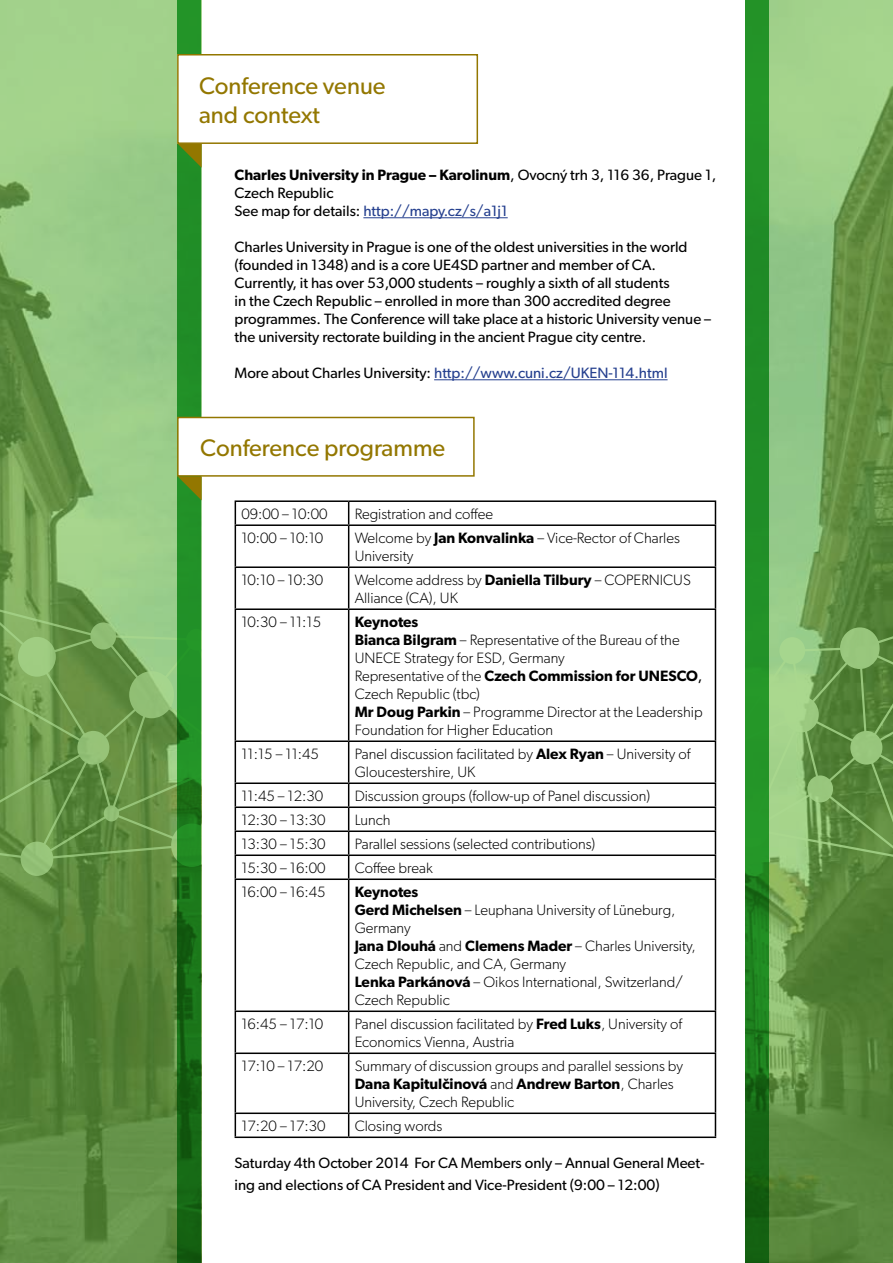
<style>
.page{position:relative;width:893px;height:1263px;background:#fff}
.page>*{position:absolute;margin:0;border:0;box-sizing:border-box;transform-origin:0 0}
.t1{font:24px/28.8px "Gibson";color:#937700}
.t2{font:300 15px/18px "Gibson";color:#000}
.t3{font:15px/18px "Gibson";color:#000}
.t4{font:15px "Gibson";color:#25408f}
.s1{font-weight:600}
.s2{color:#25408f}
.s3{color:#000}
.s4{font-weight:400}
</style>
<div class="page">
<svg style="left:234px;top:595px;width:3px;height:281px"></svg>
<svg style="left:0;top:0;width:202px;height:1263px;background:#7aa860"></svg>
<svg style="left:177px;top:0;width:24px;height:1263px;background:#1c7e1e"></svg>
<div style="left:178px;top:54px;width:300px;height:90px;background:#fff"></div>
<div style="left:177px;top:54px;width:301px;height:90px;border:2px solid #937700"></div>
<svg style="left:178px;top:144px;width:24px;height:24px"></svg>
<svg style="left:178px;top:477px;width:24px;height:23px"></svg>
<div style="left:177px;top:417px;width:298px;height:60px;background:#fff;border:2px solid #937700"></div>
<svg style="left:716px;top:595px;width:30px;height:281px"></svg>
<svg style="left:769px;top:0;width:124px;height:1263px;background:#75a35b"></svg>
<hr style="left:363px;top:217px;width:145px;height:1px;background:#25408f">
<hr style="left:434px;top:379px;width:234px;height:1px;background:#25408f">
<hr style="left:235px;top:500px;width:114px;height:2px;background:#000">
<svg style="left:235px;top:502px;width:1px;height:22px"></svg>
<hr style="left:349px;top:500px;width:367px;height:2px;background:#000">
<svg style="left:348px;top:502px;width:1px;height:22px"></svg>
<svg style="left:715px;top:502px;width:1px;height:22px"></svg>
<hr style="left:235px;top:524px;width:114px;height:2px;background:#000">
<hr style="left:235px;top:526px;width:1px;height:40px;background:#000">
<hr style="left:349px;top:524px;width:367px;height:2px;background:#000">
<hr style="left:348px;top:526px;width:1px;height:40px;background:#000">
<hr style="left:715px;top:526px;width:1px;height:40px;background:#000">
<hr style="left:235px;top:566px;width:114px;height:2px;background:#000">
<hr style="left:235px;top:568px;width:1px;height:40px;background:#000">
<hr style="left:349px;top:566px;width:367px;height:2px;background:#000">
<hr style="left:348px;top:568px;width:1px;height:40px;background:#000">
<hr style="left:715px;top:568px;width:1px;height:40px;background:#000">
<hr style="left:235px;top:608px;width:114px;height:2px;background:#000">
<hr style="left:235px;top:610px;width:1px;height:130px;background:#000">
<hr style="left:349px;top:608px;width:367px;height:2px;background:#000">
<hr style="left:348px;top:610px;width:1px;height:130px;background:#000">
<hr style="left:715px;top:610px;width:1px;height:130px;background:#000">
<hr style="left:235px;top:740px;width:114px;height:2px;background:#000">
<hr style="left:235px;top:742px;width:1px;height:40px;background:#000">
<hr style="left:349px;top:740px;width:367px;height:2px;background:#000">
<hr style="left:348px;top:742px;width:1px;height:40px;background:#000">
<hr style="left:715px;top:742px;width:1px;height:40px;background:#000">
<hr style="left:235px;top:782px;width:114px;height:2px;background:#000">
<hr style="left:349px;top:782px;width:367px;height:2px;background:#000">
<hr style="left:235px;top:806px;width:114px;height:2px;background:#000">
<hr style="left:349px;top:806px;width:367px;height:2px;background:#000">
<hr style="left:235px;top:830px;width:114px;height:2px;background:#000">
<hr style="left:349px;top:830px;width:367px;height:2px;background:#000">
<hr style="left:235px;top:854px;width:114px;height:2px;background:#000">
<svg style="left:235px;top:784px;width:1px;height:94px"></svg>
<hr style="left:349px;top:854px;width:367px;height:2px;background:#000">
<svg style="left:348px;top:784px;width:1px;height:94px"></svg>
<svg style="left:715px;top:784px;width:1px;height:94px"></svg>
<hr style="left:235px;top:878px;width:114px;height:2px;background:#000">
<hr style="left:235px;top:880px;width:1px;height:130px;background:#000">
<hr style="left:349px;top:878px;width:367px;height:2px;background:#000">
<hr style="left:348px;top:880px;width:1px;height:130px;background:#000">
<hr style="left:715px;top:880px;width:1px;height:130px;background:#000">
<hr style="left:235px;top:1010px;width:114px;height:2px;background:#000">
<hr style="left:235px;top:1012px;width:1px;height:40px;background:#000">
<hr style="left:349px;top:1010px;width:367px;height:2px;background:#000">
<hr style="left:348px;top:1012px;width:1px;height:40px;background:#000">
<hr style="left:715px;top:1012px;width:1px;height:40px;background:#000">
<hr style="left:235px;top:1052px;width:114px;height:2px;background:#000">
<hr style="left:235px;top:1054px;width:1px;height:58px;background:#000">
<hr style="left:349px;top:1052px;width:367px;height:2px;background:#000">
<hr style="left:348px;top:1054px;width:1px;height:58px;background:#000">
<hr style="left:715px;top:1054px;width:1px;height:58px;background:#000">
<hr style="left:235px;top:1112px;width:114px;height:2px;background:#000">
<svg style="left:235px;top:1114px;width:1px;height:22px"></svg>
<hr style="left:349px;top:1112px;width:367px;height:2px;background:#000">
<svg style="left:348px;top:1114px;width:1px;height:22px"></svg>
<svg style="left:715px;top:1114px;width:1px;height:22px"></svg>
<hr style="left:235px;top:1136px;width:114px;height:2px;background:#000">
<hr style="left:349px;top:1136px;width:367px;height:2px;background:#000">
<svg style="left:746px;top:0;width:23px;height:1263px;background:#1f8622"></svg>
<h1 class="t1" style="left:199px;top:71px;width:188px">Conference venue and context</h1>
<p class="t3" style="left:235px;top:165px;width:483px"><span class="s1">Charles University in Prague – Karolinum</span>, Ovocný trh 3, 116 36, Prague 1,<br>Czech Republic<br>See map for details: <span class="s2">http://mapy.cz/s/a1j1</span></p>
<p class="t3" style="left:235px;top:237px;width:478px">Charles University in Prague is one of the oldest universities in the world (founded in 1348) and is a core UE4SD partner and member of CA.<br>Currently, it has over 53,000 students – roughly a sixth of all students<br>in the Czech Republic – enrolled in more than 300 accredited degree programmes. The Conference will take place at a historic University venue – the university rectorate building in the ancient Prague city centre.</p>
<p class="t4" style="left:235px;top:364px;width:434px"><span class="s3">More about Charles University:</span> http://www.cuni.cz/UKEN-114.html</p>
<h1 class="t1" style="left:200px;top:433px;width:247px">Conference programme</h1>
<p class="t2" style="left:241px;top:505px;width:88px">09:00 – 10:00</p>
<p class="t2" style="left:355px;top:505px;width:140px">Registration and coffee</p>
<p class="t2" style="left:241px;top:529px;width:83px">10:00 – 10:10</p>
<p class="t2" style="left:355px;top:529px;width:327px">Welcome by <span class="s1">Jan Konvalinka</span> – Vice-Rector of Charles<br>University</p>
<p class="t2" style="left:241px;top:571px;width:83px">10:10 – 10:30</p>
<p class="t2" style="left:355px;top:571px;width:338px">Welcome address by <span class="s1">Daniella Tilbury</span> – COPERNICUS<br>Alliance (CA), UK</p>
<p class="t2" style="left:241px;top:613px;width:81px">10:30 – 11:15</p>
<p class="t2" style="left:355px;top:613px;width:349px"><span class="s1">Keynotes<br>Bianca Bilgram</span> – Representative of the Bureau of the UNECE Strategy for ESD, Germany<br>Representative of the <span class="s1">Czech Commission for UNESCO</span><span class="s4">, </span>Czech Republic (tbc)<br><span class="s1">Mr Doug Parkin</span> – Programme Director at the Leadership Foundation for Higher Education</p>
<p class="t2" style="left:241px;top:745px;width:79px">11:15 – 11:45</p>
<p class="t2" style="left:355px;top:745px;width:337px">Panel discussion facilitated by <span class="s1">Alex Ryan</span> – University of<br>Gloucestershire, UK</p>
<p class="t2" style="left:241px;top:787px;width:83px">11:45 – 12:30</p>
<p class="t2" style="left:355px;top:787px;width:297px">Discussion groups (follow-up of Panel discussion)</p>
<p class="t2" style="left:241px;top:811px;width:86px">12:30 – 13:30</p>
<p class="t2" style="left:355px;top:811px;width:38px">Lunch</p>
<p class="t2" style="left:241px;top:835px;width:86px">13:30 – 15:30</p>
<p class="t2" style="left:355px;top:835px;width:242px">Parallel sessions (selected contributions)</p>
<p class="t2" style="left:241px;top:859px;width:86px">15:30 – 16:00</p>
<p class="t2" style="left:355px;top:859px;width:80px">Coffee break</p>
<p class="t2" style="left:241px;top:883px;width:86px">16:00 – 16:45</p>
<p class="t2" style="left:355px;top:883px;width:342px"><span class="s1">Keynotes<br>Gerd Michelsen</span> – Leuphana University of Lüneburg,<br>Germany<br><span class="s1">Jana Dlouhá</span> and <span class="s1">Clemens Mader</span> – Charles University,<br>Czech Republic, and CA, Germany<br><span class="s1">Lenka Parkánová</span> – Oikos International, Switzerland/<br>Czech Republic</p>
<p class="t2" style="left:241px;top:1015px;width:83px">16:45 – 17:10</p>
<p class="t2" style="left:355px;top:1015px;width:329px">Panel discussion facilitated by <span class="s1">Fred Luks</span>, University of<br>Economics Vienna, Austria</p>
<p class="t2" style="left:241px;top:1057px;width:83px">17:10 – 17:20</p>
<p class="t2" style="left:355px;top:1057px;width:330px">Summary of discussion groups and parallel sessions by<br><span class="s1">Dana Kapitulčinová</span> and <span class="s1">Andrew Barton</span>, Charles<br>University, Czech Republic</p>
<p class="t2" style="left:241px;top:1117px;width:86px">17:20 – 17:30</p>
<p class="t2" style="left:355px;top:1117px;width:89px">Closing words</p>
<p class="t3" style="left:235px;top:1152px;width:471px;line-height:21.6px">Saturday 4th October 2014 For CA Members only – Annual General Meet&shy;ing and elections of CA President and Vice-President (9:00 – 12:00)</p>
</div>
